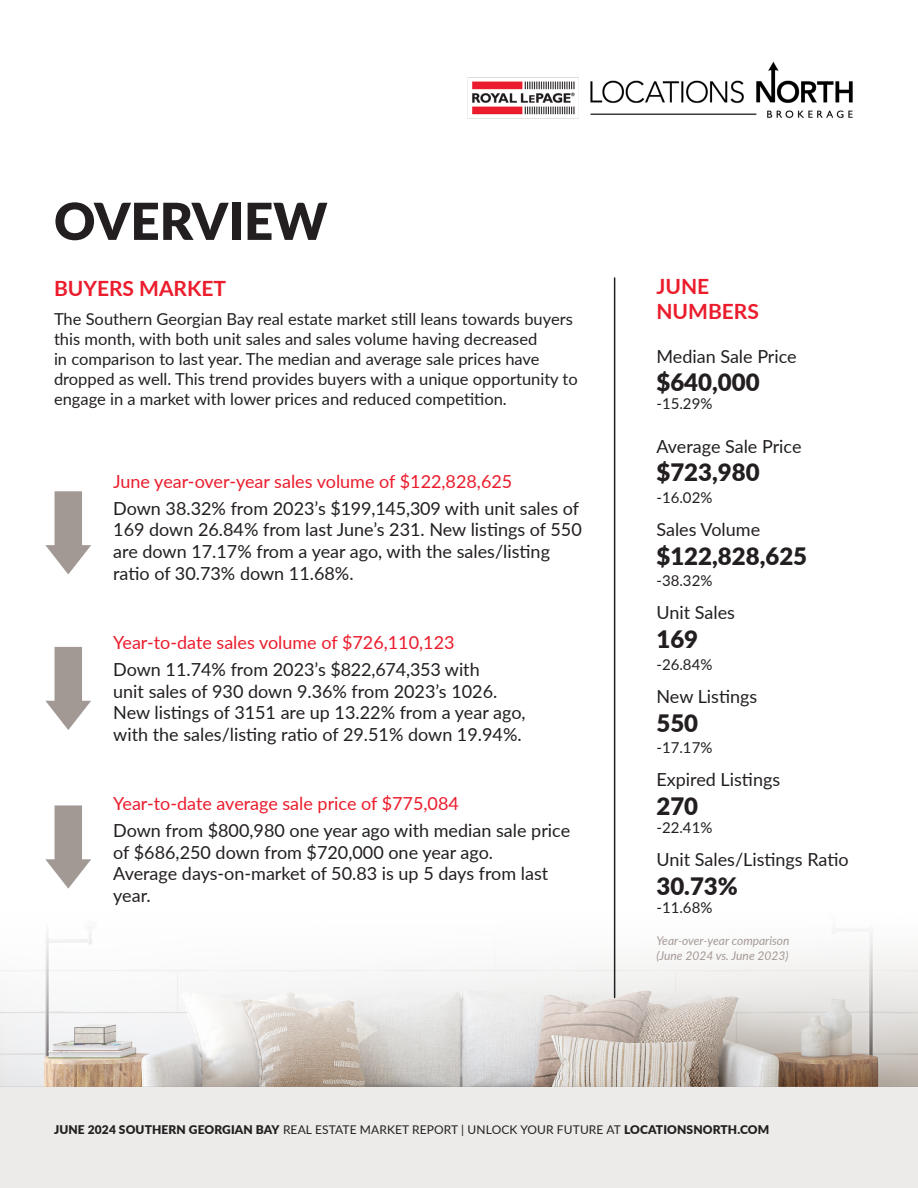
<style>
.page{position:relative;width:918px;height:1188px;background:#fff}
.page>*{position:absolute;margin:0;border:0;box-sizing:border-box;transform-origin:0 0}
.t1{font:900 51px "Lato";color:#231f20}
.t2{font:900 24px "Lato";color:#231f20}
.t3{font:700 21px/25.2px "Lato";color:#eb1c2c}
.t4{font:18px/21.6px "Lato";color:#231f20}
.t5{font:18px "Lato";color:#eb1c2c}
.t6{font:16.5px/19.8px "Lato";color:#231f20}
.t7{font:15px "Lato";color:#231f20}
.t8{font:900 12px "Lato";letter-spacing:.01em;color:#231f20}
.t9{font:italic 12px "Lato";color:#a39994}
.s1{font-weight:400}
</style>
<div class="page">
<img style="left:0;top:910px;width:918px;height:177px">
<div style="left:0;top:1087px;width:918px;height:101px;background:#ecebea"></div>
<img style="left:467px;top:61px;width:386px;height:58px">
<svg style="left:45px;top:491px;width:46px;height:83px"></svg>
<svg style="left:45px;top:805px;width:46px;height:84px"></svg>
<svg style="left:45px;top:647px;width:46px;height:83px"></svg>
<hr style="left:614px;top:278px;width:1px;height:720px;background:#231f20">
<p class="t1" style="left:54px;top:183px;width:275px">OVERVIEW</p>
<p class="t3" style="left:54px;top:275px;width:174px">BUYERS MARKET</p>
<p class="t6" style="left:54px;top:309px;width:525px">The Southern Georgian Bay real estate market still leans towards buyers this month, with both unit sales and sales volume having decreased<br>in comparison to last year. The median and average sale prices have dropped as well. This trend provides buyers with a unique opportunity to engage in a market with lower prices and reduced competition.</p>
<p class="t5" style="left:113px;top:468px;width:401px">June year-over-year sales volume of $122,828,625</p>
<p class="t4" style="left:113px;top:497px;width:470px">Down 38.32% from 2023’s $199,145,309 with unit sales of 169 down 26.84% from last June’s 231. New listings of 550 are down 17.17% from a year ago, with the sales/listing ratio of 30.73% down 11.68%.</p>
<p class="t5" style="left:113px;top:630px;width:343px">Year-to-date sales volume of $726,110,123</p>
<p class="t4" style="left:113px;top:658px;width:414px">Down 11.74% from 2023’s $822,674,353 with<br>unit sales of 930 down 9.36% from 2023’s 1026.<br>New listings of 3151 are up 13.22% from a year ago, with the sales/listing ratio of 29.51% down 19.94%.</p>
<p class="t5" style="left:113px;top:791px;width:347px">Year-to-date average sale price of $775,084</p>
<p class="t4" style="left:113px;top:819px;width:458px">Down from $800,980 one year ago with median sale price of $686,250 down from $720,000 one year ago.<br>Average days-on-market of 50.83 is up 5 days from last year.</p>
<p class="t3" style="left:656px;top:273px;width:104px">JUNE<br>NUMBERS</p>
<p class="t4" style="left:656px;top:344px;width:142px">Median Sale Price</p>
<p class="t2" style="left:656px;top:365px;width:105px">$640,000</p>
<p class="t7" style="left:656px;top:393px;width:57px">-15.29%</p>
<p class="t4" style="left:656px;top:434px;width:147px">Average Sale Price</p>
<p class="t2" style="left:656px;top:455px;width:105px">$723,980</p>
<p class="t7" style="left:656px;top:487px;width:57px">-16.02%</p>
<p class="t4" style="left:656px;top:518px;width:105px">Sales Volume</p>
<p class="t2" style="left:656px;top:538px;width:152px">$122,828,625</p>
<p class="t7" style="left:656px;top:570px;width:57px">-38.32%</p>
<p class="t4" style="left:656px;top:601px;width:80px">Unit Sales</p>
<p class="t2" style="left:656px;top:621px;width:43px">169</p>
<p class="t7" style="left:656px;top:654px;width:57px">-26.84%</p>
<p class="t4" style="left:656px;top:685px;width:102px">New Listings</p>
<p class="t2" style="left:656px;top:705px;width:43px">550</p>
<p class="t7" style="left:656px;top:737px;width:57px">-17.17%</p>
<p class="t4" style="left:656px;top:768px;width:125px">Expired Listings</p>
<p class="t2" style="left:656px;top:788px;width:43px">270</p>
<p class="t7" style="left:656px;top:817px;width:57px">-22.41%</p>
<p class="t4" style="left:656px;top:848px;width:194px">Unit Sales/Listings Ratio</p>
<p class="t2" style="left:656px;top:868px;width:83px">30.73%</p>
<p class="t7" style="left:656px;top:897px;width:57px">-11.68%</p>
<p class="t9" style="left:656px;top:932px;width:135px">Year-over-year comparison</p>
<p class="t9" style="left:656px;top:947px;width:134px">(June 2024 vs. June 2023)</p>
<p class="t8" style="left:54px;top:1121px;width:717px">JUNE 2024 SOUTHERN GEORGIAN BAY <span class="s1">REAL ESTATE MARKET REPORT | UNLOCK YOUR FUTURE AT</span> LOCATIONSNORTH.COM</p>
</div>
